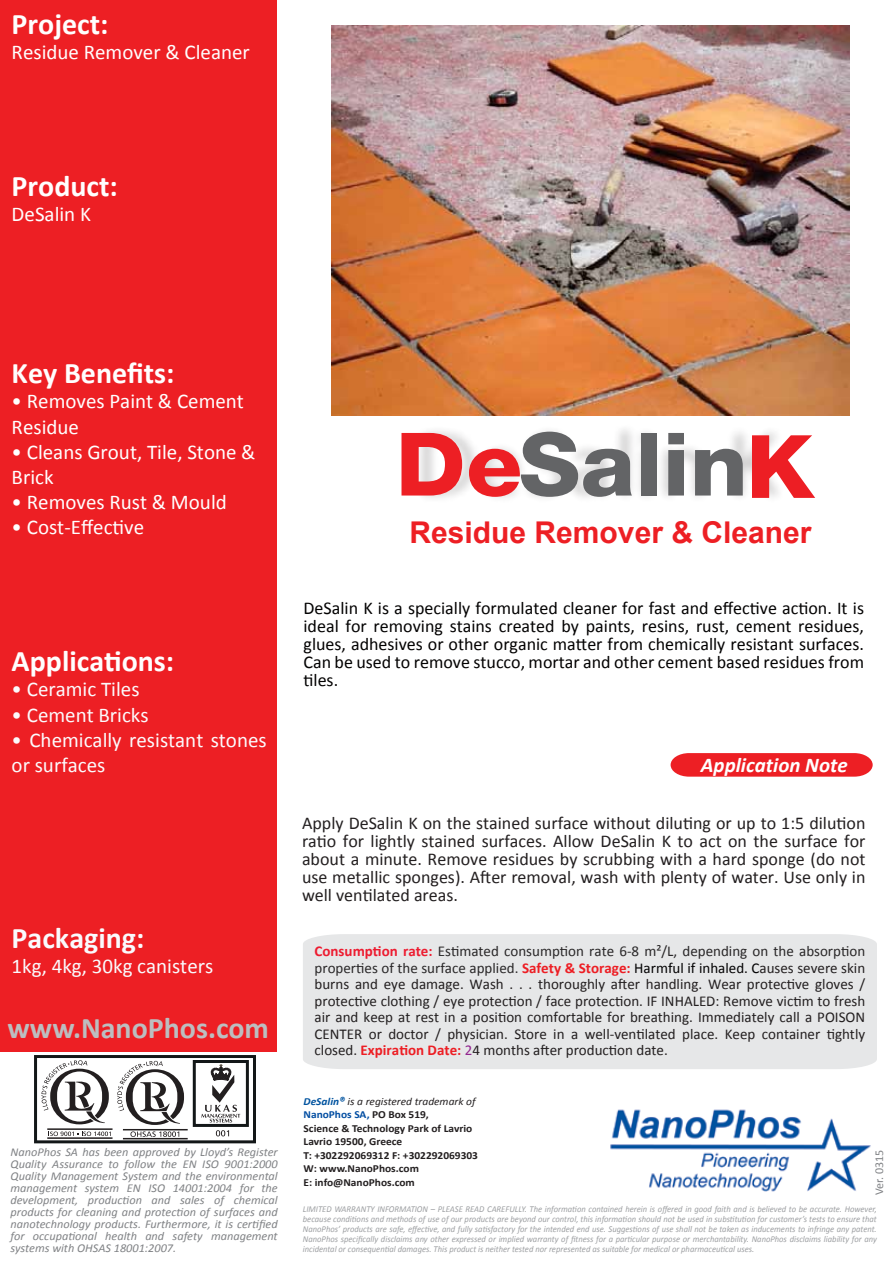
<style>
.page{position:relative;width:893px;height:1263px;background:#fff}
.page>*{position:absolute;margin:0;border:0;box-sizing:border-box;transform-origin:0 0}
.t1{font:800 87.6px "Helvetica Neue";color:#636466;scale:1.05 1}
.t2{font:700 30px "Calibri";color:#fffefe}
.t3{font:700 30px "Arial";color:#ed1f24}
.t4{font:700 30px "Calibri";color:#bcbec0}
.t5{font:700 30px "Calibri";color:#fafafd}
.t6{font:21px/25.2px "Calibri";color:#fff}
.t7{font:21px/25.2px "Calibri";color:#fcfafc}
.t8{font:21px "Calibri";color:#fffefe}
.t9{font:21px "Calibri";color:#fafafd}
.t10{font:italic 700 21px "Calibri";color:#fff}
.t11{font:18px/18px "Calibri";color:#231f20;text-align:justify}
.t12{font:18px/18px "Calibri";color:#030202;text-align:justify}
.t13{font:15px/16.5px "Calibri";color:#231f20;text-align:justify}
.t14{font:italic 12px/12px "Calibri";color:#808285;text-align:justify}
.t15{font:12px "Calibri";color:#808285}
.t16{font:700 10.8px/13.5px "Calibri";color:#231f20;scale:1.06 1}
.t17{font:italic 9px/9.9px "Calibri";color:#9d9fa2;text-align:justify;scale:.95 1}
.s1{color:#ed1f24}
.s2{color:#ed1e24}
.s3{font-weight:700;color:#ed1b30}
.s4{color:#292728}
.s5{font-weight:700;color:#ed1e24}
.s6{color:#030203}
.s7{color:#92278f}
.s8{font-style:italic;color:#00539f}
.s9{font-style:italic;font-size:12px;color:#00539f}
.s10{font-weight:400;font-style:italic}
.s11{color:#034ea2}
</style>
<div class="page">
<div style="left:0;top:0;width:276px;height:1051px;background:#ed1f24"></div>
<img style="left:610px;top:1109px;width:261px;height:83px">
<img style="left:402px;top:415px;width:392px;height:83px">
<svg style="left:671px;top:753px;width:202px;height:24px;background:#ed2b30"></svg>
<div style="left:303px;top:934px;width:574px;height:135px;background:#e6e7e8"></div>
<svg style="left:41px;top:1060px;width:68px;height:64px"></svg>
<hr style="left:47px;top:1128px;width:66px;height:2px;background:#231f20">
<svg style="left:50px;top:1131px;width:61px;height:5px"></svg>
<hr style="left:47px;top:1137px;width:66px;height:2px;background:#231f20">
<svg style="left:117px;top:1061px;width:67px;height:64px"></svg>
<hr style="left:123px;top:1129px;width:65px;height:1px;background:#231f20">
<svg style="left:130px;top:1131px;width:49px;height:6px"></svg>
<hr style="left:123px;top:1138px;width:65px;height:1px;background:#231f20">
<svg style="left:201px;top:1064px;width:39px;height:58px"></svg>
<div style="left:193px;top:1060px;width:56px;height:67px;border:3px solid #131718"></div>
<div style="left:34px;top:1055px;width:222px;height:88px;border:3px solid #131718"></div>
<svg style="left:216px;top:1130px;width:13px;height:6px"></svg>
<img style="left:331px;top:25px;width:518px;height:390px">
<h2 class="t2" style="left:12px;top:3px;width:98px">Project:</h2>
<h3 class="t8" style="left:12px;top:38px;width:240px">Residue Remover &amp; Cleaner</h3>
<h2 class="t2" style="left:12px;top:165px;width:108px">Product:</h2>
<h3 class="t8" style="left:12px;top:200px;width:81px">DeSalin K</h3>
<h2 class="t2" style="left:12px;top:352px;width:164px">Key Benefits:</h2>
<h3 class="t6" style="left:12px;top:388px;width:234px">• Removes Paint &amp; Cement<br>Residue</h3>
<h3 class="t6" style="left:12px;top:439px;width:245px">• Cleans Grout, Tile, Stone &amp;<br>Brick</h3>
<h3 class="t6" style="left:12px;top:489px;width:217px">• Removes Rust &amp; Mould</h3>
<h3 class="t8" style="left:12px;top:513px;width:134px">• Cost-Effective</h3>
<h2 class="t2" style="left:12px;top:640px;width:164px">Applications:</h2>
<h3 class="t7" style="left:12px;top:676px;width:129px">• Ceramic Tiles</h3>
<h3 class="t7" style="left:12px;top:701px;width:139px">• Cement Bricks</h3>
<h3 class="t7" style="left:12px;top:727px;width:257px">• Chemically resistant stones or surfaces</h3>
<h2 class="t5" style="left:12px;top:917px;width:134px">Packaging:</h2>
<h3 class="t9" style="left:12px;top:952px;width:203px">1kg, 4kg, 30kg canisters</h3>
<h2 class="t4" style="left:7px;top:1007px;width:263px">www.NanoPhos.com</h2>
<p class="t14" style="left:11px;top:1146px;width:269px">NanoPhos SA has been approved by Lloyd’s Register Quality Assurance to follow the EN ISO 9001:2000<br>Quality Management System and the environmental management system EN ISO 14001:2004 for the development, production and sales of chemical products for cleaning and protection of surfaces and nanotechnology products. Furthermore, it is certified for occupational health and safety management systems with OHSAS 18001:2007.</p>
<h1 class="t1" style="left:396px;top:412px;width:400px"><span class="s1">De</span>Salin <span class="s2">K</span></h1>
<h2 class="t3" style="left:410px;top:511px;width:403px">Residue Remover &amp; Cleaner</h2>
<p class="t12" style="left:304px;top:599px;width:562px">DeSalin K is a specially formulated cleaner for fast and effective action. It is ideal for removing stains created by paints, resins, rust, cement residues, glues, adhesives or other organic matter from chemically resistant surfaces.<br>Can be used to remove stucco, mortar and other cement based residues from tiles.</p>
<h3 class="t10" style="left:701px;top:750px;width:148px">Application Note</h3>
<p class="t11" style="left:302px;top:813px;width:565px">Apply DeSalin Κ on the stained surface without diluting or up to 1:5 dilution ratio for lightly stained surfaces. Allow DeSalin K to act on the surface for about a minute. Remove residues by scrubbing with a hard sponge (do not use metallic sponges). After removal, wash with plenty of water. Use only in well ventilated areas.</p>
<p class="t13" style="left:315px;top:943px;width:552px"><span class="s3">Consumption rate:</span> <span class="s4">Estimated consumption rate 6-8 m²/L, depending on the absorption properties of the surface applied.</span> <span class="s5">Safety &amp; Storage:</span> <span class="s6">Harmful if inhaled. C</span>auses severe skin burns and eye damage. Wash . . . thoroughly after handling. Wear protective gloves / protective clothing / eye protection / face protection. IF INHALED: Remove victim to fresh air and keep at rest in a position comfortable for breathing. Immediately call a POISON CENTER or doctor / physician. Store in a well-ventilated place. Keep container tightly closed. <span class="s5">Expiration Date:</span> <span class="s7">2</span>4 months after production date.</p>
<p class="t16" style="left:303px;top:1094px;width:166px"><span class="s8">DeSalin</span><span class="s9">®</span> <span class="s10">is a registered trademark of<br></span><span class="s11">NanoPhos SA,</span> PO Box 519,<br>Science &amp; Technology Park of Lavrio<br>Lavrio 19500, Greece<br>T: +302292069312 F: +302292069303<br>W: www.NanoPhos.com<br>E: info@NanoPhos.com</p>
<p class="t17" style="left:303px;top:1204px;width:606px">LIMITED WARRANTY INFORMATION – PLEASE READ CAREFULLY. The information contained herein is offered in good faith and is believed to be accurate. However, because conditions and methods of use of our products are beyond our control, this information should not be used in substitution for customer’s tests to ensure that NanoPhos’ products are safe, effective, and fully satisfactory for the intended end use. Suggestions of use shall not be taken as inducements to infringe any patent.<br>NanoPhos specifically disclaims any other expressed or implied warranty of fitness for a particular purpose or merchantability. NanoPhos disclaims liability for any incidental or consequential damages. This product is neither tested nor represented as suitable for medical or pharmaceutical uses.</p>
<h3 class="t15" style="left:871px;top:1195px;width:47px;rotate:-90deg">Ver. 0315</h3>
</div>
